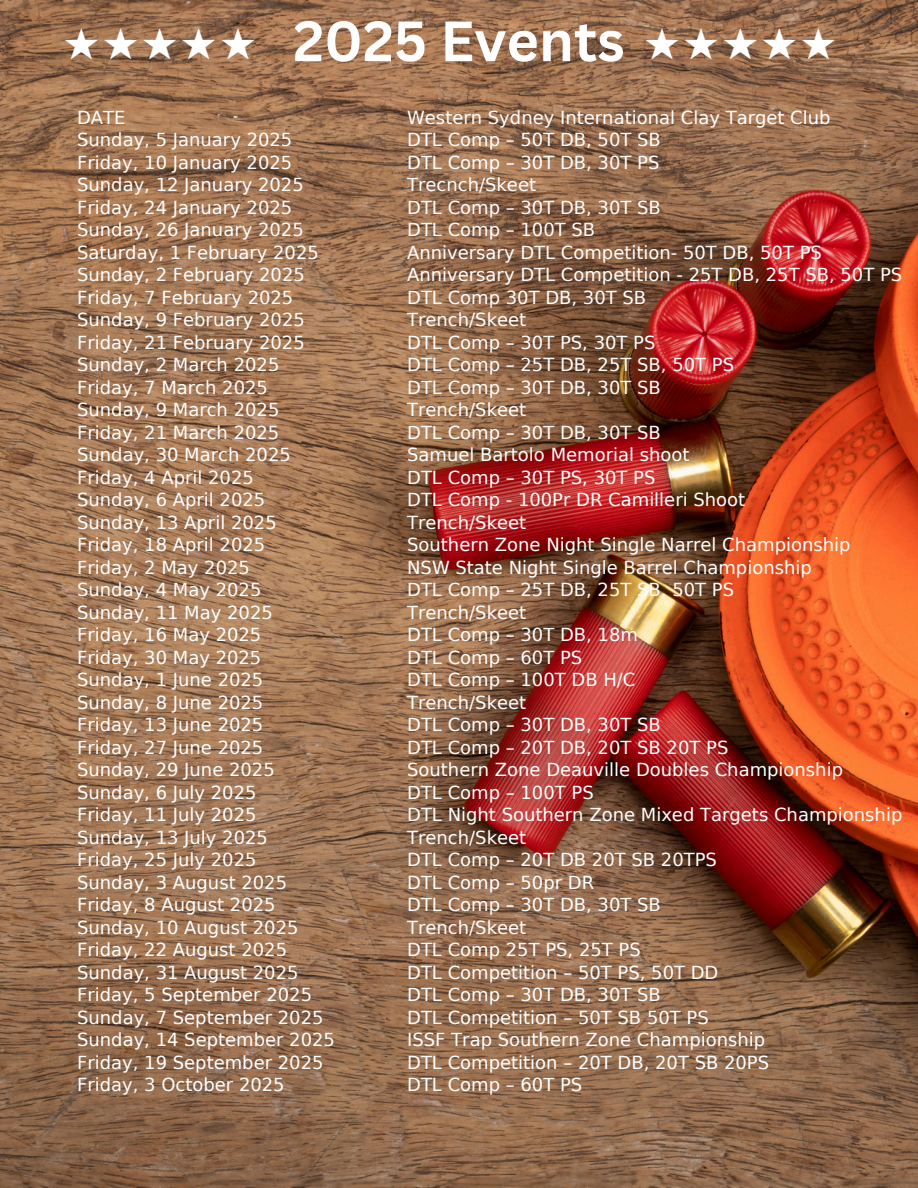
<style>
.page{position:relative;width:918px;height:1188px;background:#fff}
.page>*{position:absolute;margin:0;border:0;box-sizing:border-box;transform-origin:0 0}
.t1{font:700 55.5px "Canva Sans";color:#fff}
.t2{font:39.9px "Wen Quan Yi Micro Hei";color:#fff}
.t3{font:18px/22.5px "DejaVu Sans";color:#fff}
</style>
<div class="page">
<img style="left:0;top:0;width:918px;height:1188px">
<p class="t2" style="left:62px;top:21px;width:198px">★★★★★</p>
<h1 class="t1" style="left:293px;top:2px;width:333px">2025 Events</h1>
<p class="t2" style="left:642px;top:21px;width:198px">★★★★★</p>
<p class="t3" style="left:77px;top:106px;width:259px">DATE<br>Sunday, 5 January 2025<br>Friday, 10 January 2025<br>Sunday, 12 January 2025<br>Friday, 24 January 2025<br>Sunday, 26 January 2025<br>Saturday, 1 February 2025<br>Sunday, 2 February 2025<br>Friday, 7 February 2025<br>Sunday, 9 February 2025<br>Friday, 21 February 2025<br>Sunday, 2 March 2025<br>Friday, 7 March 2025<br>Sunday, 9 March 2025<br>Friday, 21 March 2025<br>Sunday, 30 March 2025<br>Friday, 4 April 2025<br>Sunday, 6 April 2025<br>Sunday, 13 April 2025<br>Friday, 18 April 2025<br>Friday, 2 May 2025<br>Sunday, 4 May 2025<br>Sunday, 11 May 2025<br>Friday, 16 May 2025<br>Friday, 30 May 2025<br>Sunday, 1 June 2025<br>Sunday, 8 June 2025<br>Friday, 13 June 2025<br>Friday, 27 June 2025<br>Sunday, 29 June 2025<br>Sunday, 6 July 2025<br>Friday, 11 July 2025<br>Sunday, 13 July 2025<br>Friday, 25 July 2025<br>Sunday, 3 August 2025<br>Friday, 8 August 2025<br>Sunday, 10 August 2025<br>Friday, 22 August 2025<br>Sunday, 31 August 2025<br>Friday, 5 September 2025<br>Sunday, 7 September 2025<br>Sunday, 14 September 2025<br>Friday, 19 September 2025<br>Friday, 3 October 2025</p>
<p class="t3" style="left:407px;top:107px;width:497px">Western Sydney International Clay Target Club<br>DTL Comp – 50T DB, 50T SB<br>DTL Comp – 30T DB, 30T PS<br>Trecnch/Skeet<br>DTL Comp – 30T DB, 30T SB<br>DTL Comp – 100T SB<br>Anniversary DTL Competition- 50T DB, 50T PS<br>Anniversary DTL Competition - 25T DB, 25T SB, 50T PS<br>DTL Comp 30T DB, 30T SB<br>Trench/Skeet<br>DTL Comp – 30T PS, 30T PS<br>DTL Comp – 25T DB, 25T SB, 50T PS<br>DTL Comp – 30T DB, 30T SB<br>Trench/Skeet<br>DTL Comp – 30T DB, 30T SB<br>Samuel Bartolo Memorial shoot<br>DTL Comp – 30T PS, 30T PS<br>DTL Comp - 100Pr DR Camilleri Shoot<br>Trench/Skeet<br>Southern Zone Night Single Narrel Championship<br>NSW State Night Single Barrel Championship<br>DTL Comp – 25T DB, 25T SB, 50T PS<br>Trench/Skeet<br>DTL Comp – 30T DB, 18m<br>DTL Comp – 60T PS<br>DTL Comp – 100T DB H/C<br>Trench/Skeet<br>DTL Comp – 30T DB, 30T SB<br>DTL Comp – 20T DB, 20T SB 20T PS<br>Southern Zone Deauville Doubles Championship<br>DTL Comp – 100T PS<br>DTL Night Southern Zone Mixed Targets Championship<br>Trench/Skeet<br>DTL Comp – 20T DB 20T SB 20TPS<br>DTL Comp – 50pr DR<br>DTL Comp – 30T DB, 30T SB<br>Trench/Skeet<br>DTL Comp 25T PS, 25T PS<br>DTL Competition – 50T PS, 50T DD<br>DTL Comp – 30T DB, 30T SB<br>DTL Competition – 50T SB 50T PS<br>ISSF Trap Southern Zone Championship<br>DTL Competition – 20T DB, 20T SB 20PS<br>DTL Comp – 60T PS</p>
</div>
